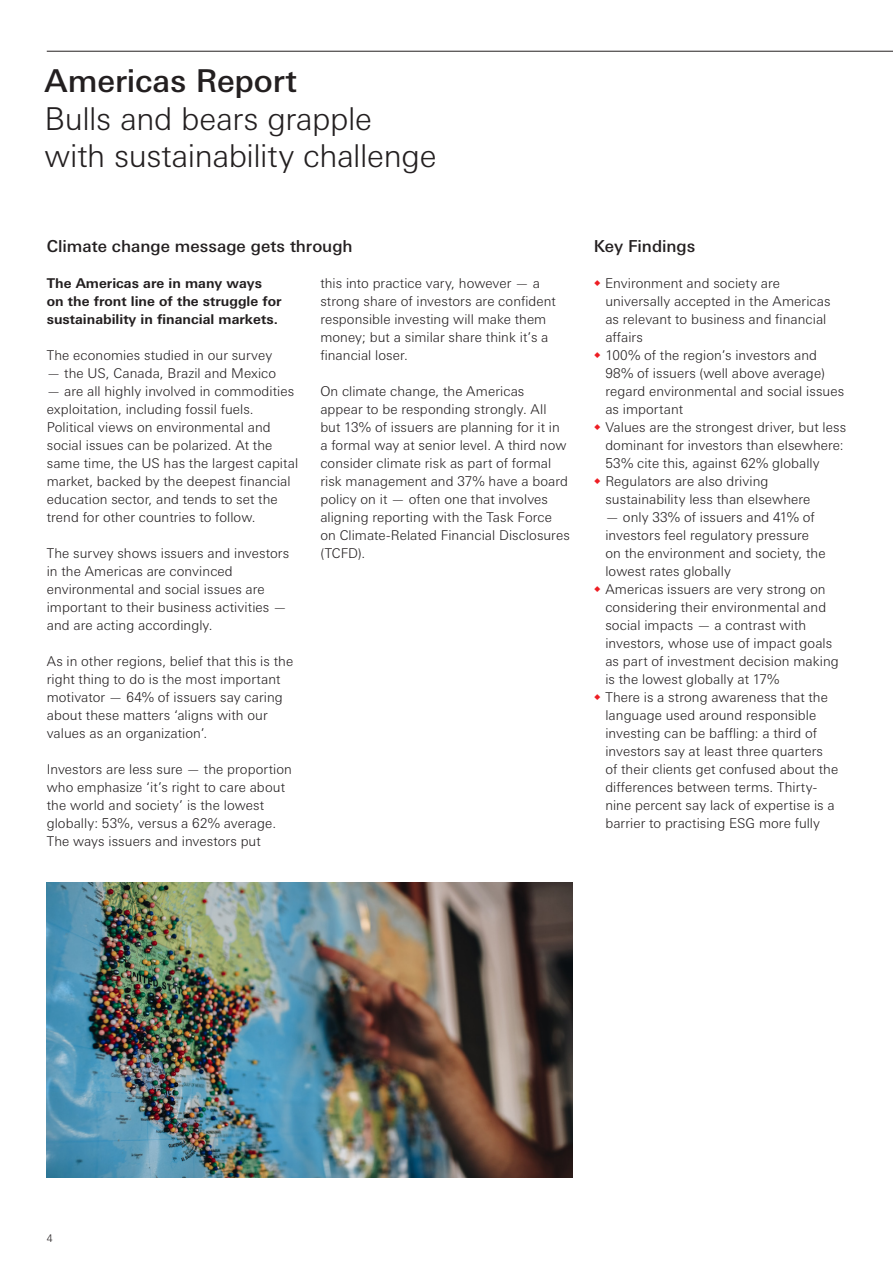
<style>
.page{position:relative;width:893px;height:1263px;background:#fff}
.page>*{position:absolute;margin:0;border:0;box-sizing:border-box;transform-origin:0 0}
.B___Subsection_Subti{font:300 31.5px "Univers Nextfor HSBC";letter-spacing:-.01em;color:#231f20}
.B___Subsection_Title{font:500 31.5px "Univers Nextfor HSBC";letter-spacing:-.005em;color:#231f20}
.C___Subsection_Subhe{font:500 16.5px "Univers Nextfor HSBC";letter-spacing:-.005em;color:#231f20}
.D___Body_Copy_Black{font:300 13.5px/18px "Univers Nextfor HSBC";letter-spacing:.005em;color:#231f20}
.D___Subhead_Black{font:700 13.5px/18px "Univers Nextfor HSBC";color:#231f20}
.F___Folio_Left_Black{font:300 10.5px "Univers Nextfor HSBC";color:#231f20}
.s1{color:#ee1d23}
</style>
<div class="page">
<hr style="left:47px;top:51px;width:846px;height:1px;background:#231f20">
<img style="left:47px;top:882px;width:526px;height:296px">
<p class="B___Subsection_Title" style="left:45px;top:59px;width:254px">Americas Report</p>
<p class="B___Subsection_Subti" style="left:45px;top:96px;width:329px">Bulls and bears grapple</p>
<p class="B___Subsection_Subti" style="left:45px;top:134px;width:393px">with sustainability challenge</p>
<p class="C___Subsection_Subhe" style="left:47px;top:234px;width:307px">Climate change message gets through</p>
<p class="D___Subhead_Black" style="left:47px;top:273px;width:236px">The Americas are in many ways on the front line of the struggle for sustainability in financial markets.</p>
<p class="D___Body_Copy_Black" style="left:47px;top:345px;width:227px">The economies studied in our survey</p>
<p class="D___Body_Copy_Black" style="left:47px;top:363px;width:231px">— the US, Canada, Brazil and Mexico</p>
<p class="D___Body_Copy_Black" style="left:47px;top:381px;width:253px">— are all highly involved in commodities exploitation, including fossil fuels.<br>Political views on environmental and social issues can be polarized. At the same time, the US has the largest capital market, backed by the deepest financial education sector, and tends to set the trend for other countries to follow.</p>
<p class="D___Body_Copy_Black" style="left:47px;top:543px;width:244px">The survey shows issuers and investors in the Americas are convinced environmental and social issues are important to their business activities — and are acting accordingly.</p>
<p class="D___Body_Copy_Black" style="left:47px;top:651px;width:248px">As in other regions, belief that this is the right thing to do is the most important motivator — 64% of issuers say caring about these matters ‘aligns with our values as an organization’.</p>
<p class="D___Body_Copy_Black" style="left:47px;top:759px;width:247px">Investors are less sure — the proportion who emphasize ‘it’s right to care about the world and society’ is the lowest globally: 53%, versus a 62% average.</p>
<p class="D___Body_Copy_Black" style="left:47px;top:831px;width:216px">The ways issuers and investors put</p>
<p class="D___Body_Copy_Black" style="left:320px;top:273px;width:237px">this into practice vary, however — a strong share of investors are confident responsible investing will make them money; but a similar share think it’s a financial loser.</p>
<p class="D___Body_Copy_Black" style="left:320px;top:381px;width:251px">On climate change, the Americas appear to be responding strongly. All but 13% of issuers are planning for it in a formal way at senior level. A third now consider climate risk as part of formal risk management and 37% have a board policy on it — often one that involves aligning reporting with the Task Force on Climate-Related Financial Disclosures (TCFD).</p>
<p class="C___Subsection_Subhe" style="left:594px;top:234px;width:103px">Key Findings</p>
<p class="D___Body_Copy_Black" style="left:605px;top:273px;width:227px;text-indent:-11px"><span class="s1">○</span> Environment and society are universally accepted in the Americas as relevant to business and financial affairs</p>
<p class="D___Body_Copy_Black" style="left:605px;top:345px;width:240px;text-indent:-11px"><span class="s1">○</span> 100% of the region’s investors and<br>98% of issuers (well above average) regard environmental and social issues as important</p>
<p class="D___Body_Copy_Black" style="left:605px;top:417px;width:242px;text-indent:-11px"><span class="s1">○</span> Values are the strongest driver, but less dominant for investors than elsewhere:<br>53% cite this, against 62% globally</p>
<p class="D___Body_Copy_Black" style="left:605px;top:471px;width:206px;text-indent:-11px"><span class="s1">○</span> Regulators are also driving sustainability less than elsewhere</p>
<p class="D___Body_Copy_Black" style="left:605px;top:507px;width:222px">— only 33% of issuers and 41% of investors feel regulatory pressure on the environment and society, the lowest rates globally</p>
<p class="D___Body_Copy_Black" style="left:605px;top:579px;width:235px;text-indent:-11px"><span class="s1">○</span> Americas issuers are very strong on considering their environmental and social impacts — a contrast with investors, whose use of impact goals as part of investment decision making is the lowest globally at 17%</p>
<p class="D___Body_Copy_Black" style="left:605px;top:687px;width:234px;text-indent:-11px"><span class="s1">○</span> There is a strong awareness that the language used around responsible investing can be baffling: a third of investors say at least three quarters of their clients get confused about the differences between terms. Thirty&shy;nine percent say lack of expertise is a barrier to practising ESG more fully</p>
<p class="F___Folio_Left_Black" style="left:47px;top:1230px;width:7px">4</p>
</div>
